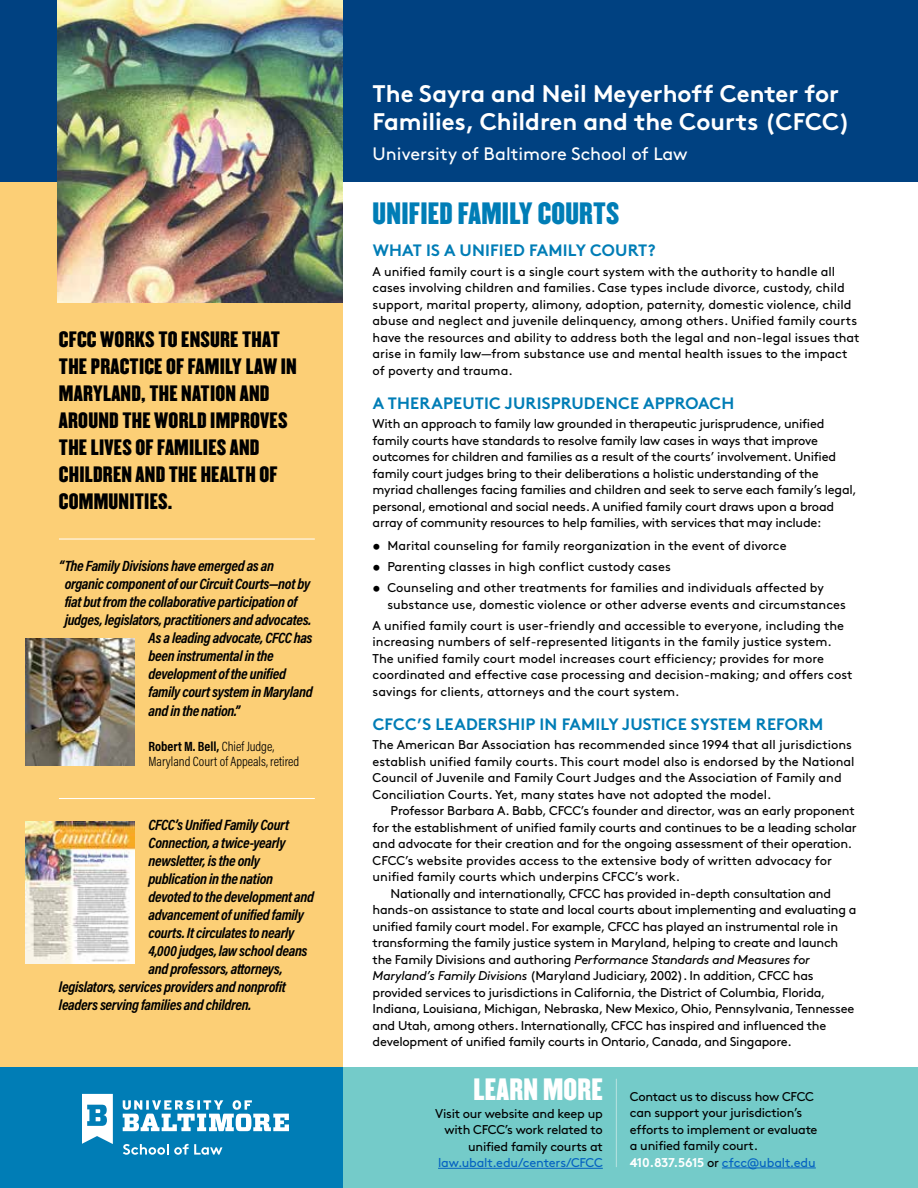
<style>
.page{position:relative;width:918px;height:1188px;background:#fff}
.page>*{position:absolute;margin:0;border:0;box-sizing:border-box;transform-origin:0 0}
.t1{font:27px "Champion Welterweight";letter-spacing:.01em;color:#007db6}
.t2{font:700 24px/28.5px "Brown Std";color:#fff}
.t3{font:19.5px/27px "Champion Welterweight";letter-spacing:.01em;color:#000}
.t4{font:18px "Brown Std";color:#fff}
.t5{font:700 16.5px "Brown Std";letter-spacing:.01em;color:#007db6}
.t6{font:italic 700 15px "Acumin Pro Cond";letter-spacing:-.02em;color:#000}
.t7{font:300 13.5px/15px "Acumin Pro Cond";color:#000}
.t8{font:12.75px/16.5px "Brown Std";letter-spacing:-.015em;color:#000}
.t9{font:italic 12.75px "Brown Std";letter-spacing:-.025em;color:#000}
.t10{font:12.75px "Brown Std";letter-spacing:-.01em;color:#0563c1}
.s1{font-weight:700}
.s2{font-weight:700;font-size:13.5px}
.s3{font-style:normal}
.s4{font-style:italic}
.s5{font-family:"Champion Welterweight";font-size:27px;color:#fff}
.s6{font-weight:700;color:#fff}
.s7{color:#0563c1}
</style>
<div class="page">
<div style="left:0;top:0;width:343px;height:1071px;background:#fccf76"></div>
<div style="left:335px;top:1067px;width:583px;height:121px;background:#74cbc9"></div>
<div style="left:0;top:1067px;width:343px;height:121px;background:#007db6"></div>
<div style="left:0;top:0;width:918px;height:181px;background:#004181"></div>
<img style="left:58px;top:0;width:285px;height:303px">
<svg style="left:123px;top:1100px;width:165px;height:31px"></svg>
<svg style="left:82px;top:1094px;width:31px;height:50px"></svg>
<svg style="left:123px;top:1144px;width:99px;height:11px"></svg>
<hr style="left:59px;top:539px;width:256px;height:1px;background:#fff">
<hr style="left:59px;top:798px;width:256px;height:1px;background:#fff">
<hr style="left:438px;top:1168px;width:165px;height:1px;background:#0563c1">
<img style="left:25px;top:638px;width:110px;height:128px">
<img style="left:26px;top:822px;width:109px;height:142px">
<hr style="left:722px;top:1167px;width:94px;height:1px;background:#0563c1">
<hr style="left:616px;top:1079px;width:1px;height:88px;background:#bae3e1">
<h3 class="t3" style="left:59px;top:325px;width:239px">CFCC WORKS TO ENSURE THAT<br>THE PRACTICE OF FAMILY LAW IN<br>MARYLAND, THE NATION AND<br>AROUND THE WORLD IMPROVES<br>THE LIVES OF FAMILIES AND<br>CHILDREN AND THE HEALTH OF<br>COMMUNITIES.</h3>
<p class="t6" style="left:59px;top:556px;width:217px">“The Family Divisions have emerged as an</p>
<p class="t6" style="left:65px;top:574px;width:247px">organic component of our Circuit Courts—not by</p>
<p class="t6" style="left:65px;top:592px;width:234px">fiat but from the collaborative participation of</p>
<p class="t6" style="left:65px;top:610px;width:248px">judges, legislators, practitioners and advocates.</p>
<p class="t6" style="left:149px;top:628px;width:166px">As a leading advocate, CFCC has</p>
<p class="t6" style="left:149px;top:646px;width:127px">been instrumental in the</p>
<p class="t6" style="left:149px;top:664px;width:139px">development of the unified</p>
<p class="t6" style="left:149px;top:682px;width:166px">family court system in Maryland</p>
<p class="t6" style="left:149px;top:701px;width:93px">and in the nation.”</p>
<p class="t7" style="left:148px;top:739px;width:152px"><span class="s1">Robert M. Bell,</span> Chief Judge,<br>Maryland Court of Appeals, retired</p>
<p class="t6" style="left:148px;top:815px;width:142px">CFCC’s Unified Family Court</p>
<p class="t6" style="left:148px;top:833px;width:139px">Connection, a twice-yearly</p>
<p class="t6" style="left:148px;top:851px;width:113px">newsletter, is the only</p>
<p class="t6" style="left:148px;top:869px;width:126px">publication in the nation</p>
<p class="t6" style="left:148px;top:887px;width:167px">devoted to the development and</p>
<p class="t6" style="left:148px;top:905px;width:157px">advancement of unified family</p>
<p class="t6" style="left:148px;top:923px;width:147px">courts. It circulates to nearly</p>
<p class="t6" style="left:148px;top:941px;width:161px">4,000 judges, law school deans</p>
<p class="t6" style="left:148px;top:959px;width:136px">and professors, attorneys,</p>
<p class="t6" style="left:59px;top:977px;width:229px">legislators, services providers and nonprofit</p>
<p class="t6" style="left:59px;top:995px;width:194px">leaders serving families and children.</p>
<h2 class="t2" style="left:373px;top:79px;width:479px">The Sayra and Neil Meyerhoff Center for<br>Families, Children and the Courts (CFCC)</h2>
<h3 class="t4" style="left:373px;top:144px;width:317px">University of Baltimore School of Law</h3>
<h1 class="t1" style="left:373px;top:191px;width:248px">UNIFIED FAMILY COURTS</h1>
<p class="t5" style="left:373px;top:241px;width:285px">WHAT IS A UNIFIED FAMILY COURT?</p>
<p class="t8" style="left:373px;top:263px;width:488px">A unified family court is a single court system with the authority to handle all cases involving children and families. Case types include divorce, custody, child support, marital property, alimony, adoption, paternity, domestic violence, child abuse and neglect and juvenile delinquency, among others. Unified family courts have the resources and ability to address both the legal and non-legal issues that arise in family law—from substance use and mental health issues to the impact of poverty and trauma.</p>
<p class="t5" style="left:373px;top:393px;width:363px">A THERAPEUTIC JURISPRUDENCE APPROACH</p>
<p class="t8" style="left:373px;top:416px;width:486px">With an approach to family law grounded in therapeutic jurisprudence, unified family courts have standards to resolve family law cases in ways that improve outcomes for children and families as a result of the courts’ involvement. Unified family court judges bring to their deliberations a holistic understanding of the myriad challenges facing families and children and seek to serve each family’s legal, personal, emotional and social needs. A unified family court draws upon a broad array of community resources to help families, with services that may include:</p>
<p class="t8" style="left:373px;top:538px;width:416px"><span class="s2">•</span> Marital counseling for family reorganization in the event of divorce</p>
<p class="t8" style="left:373px;top:559px;width:300px"><span class="s2">•</span> Parenting classes in high conflict custody cases</p>
<p class="t8" style="left:387px;top:580px;width:460px;text-indent:-15px"><span class="s2">•</span> Counseling and other treatments for families and individuals affected by substance use, domestic violence or other adverse events and circumstances</p>
<p class="t8" style="left:373px;top:617px;width:481px">A unified family court is user-friendly and accessible to everyone, including the increasing numbers of self-represented litigants in the family justice system.<br>The unified family court model increases court efficiency; provides for more coordinated and effective case processing and decision-making; and offers cost savings for clients, attorneys and the court system.</p>
<p class="t5" style="left:373px;top:714px;width:452px">CFCC’S LEADERSHIP IN FAMILY JUSTICE SYSTEM REFORM</p>
<p class="t8" style="left:373px;top:737px;width:484px">The American Bar Association has recommended since 1994 that all jurisdictions establish unified family courts. This court model also is endorsed by the National Council of Juvenile and Family Court Judges and the Association of Family and Conciliation Courts. Yet, many states have not adopted the model.</p>
<p class="t8" style="left:391px;top:803px;width:466px">Professor Barbara A. Babb, CFCC’s founder and director, was an early proponent</p>
<p class="t8" style="left:373px;top:819px;width:486px">for the establishment of unified family courts and continues to be a leading scholar</p>
<p class="t8" style="left:373px;top:836px;width:481px">and advocate for their creation and for the ongoing assessment of their operation.</p>
<p class="t8" style="left:373px;top:852px;width:461px">CFCC’s website provides access to the extensive body of written advocacy for</p>
<p class="t8" style="left:373px;top:869px;width:309px">unified family courts which underpins CFCC’s work.</p>
<p class="t8" style="left:391px;top:885px;width:442px">Nationally and internationally, CFCC has provided in-depth consultation and</p>
<p class="t8" style="left:373px;top:901px;width:486px">hands-on assistance to state and local courts about implementing and evaluating a</p>
<p class="t8" style="left:373px;top:918px;width:467px">unified family court model. For example, CFCC has played an instrumental role in</p>
<p class="t8" style="left:373px;top:934px;width:467px">transforming the family justice system in Maryland, helping to create and launch</p>
<p class="t9" style="left:373px;top:952px;width:439px"><span class="s3">the Family Divisions and authoring</span> Performance Standards and Measures for</p>
<p class="t8" style="left:373px;top:967px;width:443px"><span class="s4">Maryland’s Family Divisions</span> (Maryland Judiciary, 2002). In addition, CFCC has</p>
<p class="t8" style="left:373px;top:984px;width:455px">provided services to jurisdictions in California, the District of Columbia, Florida,</p>
<p class="t8" style="left:373px;top:1000px;width:483px">Indiana, Louisiana, Michigan, Nebraska, New Mexico, Ohio, Pennsylvania, Tennessee</p>
<p class="t8" style="left:373px;top:1017px;width:455px">and Utah, among others. Internationally, CFCC has inspired and influenced the</p>
<p class="t8" style="left:373px;top:1033px;width:421px">development of unified family courts in Ontario, Canada, and Singapore.</p>
<p class="t8" style="left:630px;top:1088px;width:189px;text-indent:-156px"><span class="s5">LEARN MORE</span> Contact us to discuss how CFCC can support your jurisdiction’s efforts to implement or evaluate a unified family court.<br><span class="s6">410.837.5615</span> or <span class="s7">cfcc@ubalt.edu</span></p>
<p class="t8" style="left:435px;top:1105px;width:169px;text-align:right">Visit our website and keep up with CFCC’s work related to unified family courts at</p>
<p class="t10" style="left:438px;top:1155px;width:166px">law.ubalt.edu/centers/CFCC</p>
</div>
